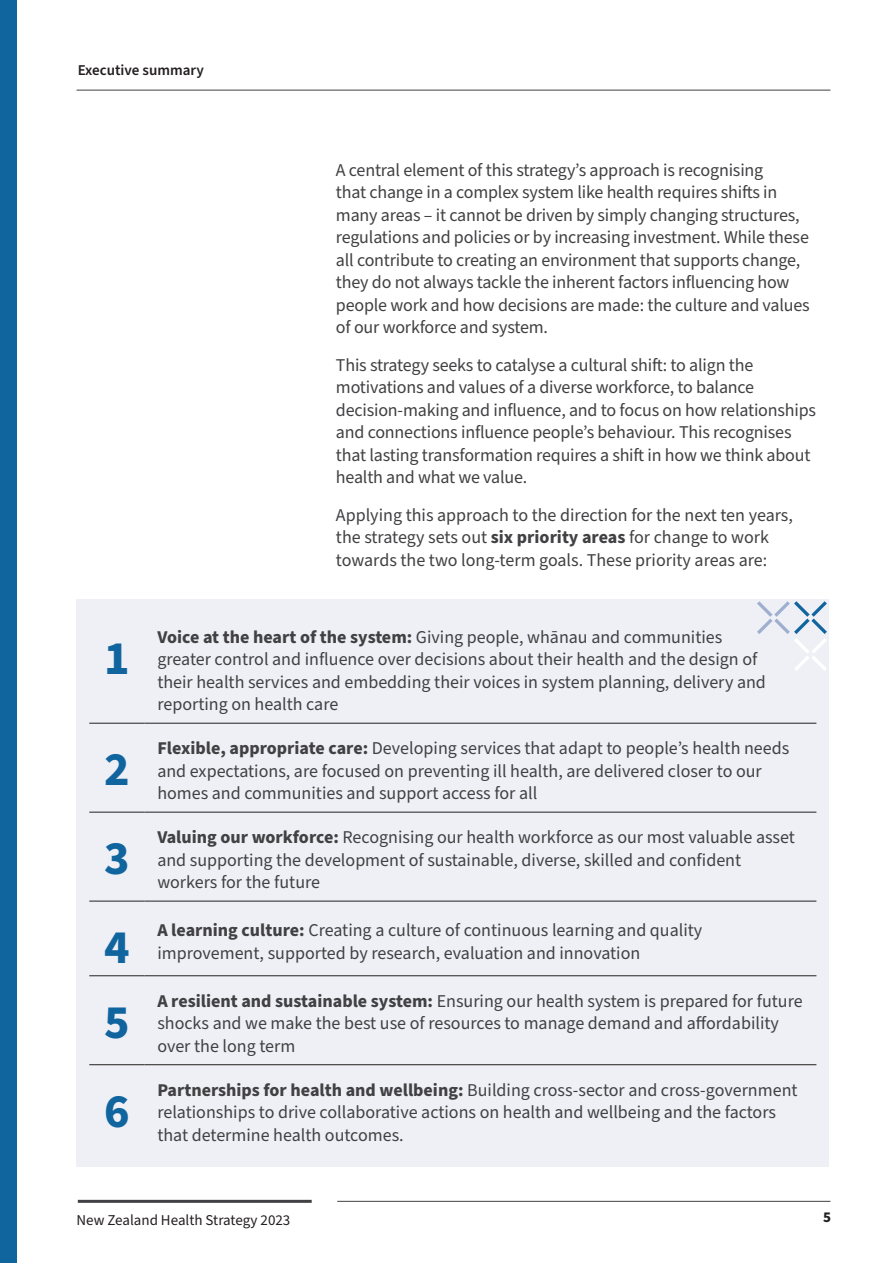
<style>
.page{position:relative;width:893px;height:1263px;background:#fff}
.page>*{position:absolute;margin:0;border:0;box-sizing:border-box;transform-origin:0 0}
.t1{font:700 48px "Source Sans Pro";color:#11659f}
.body_copy{font:18px/22.5px "Source Sans Pro";letter-spacing:-.01em;color:#414042}
.t2{font:15px "Source Sans Pro";color:#231f20}
.t3{font:600 15px "Source Sans Pro";color:#231f20}
.t4{font:700 15px "Source Sans Pro";color:#231f20}
.s1{font-weight:700}
</style>
<div class="page">
<hr style="left:78px;top:1200px;width:234px;height:3px;background:#414042">
<hr style="left:337px;top:1201px;width:493px;height:1px;background:#414042">
<hr style="left:77px;top:90px;width:753px;height:1px;background:#414042">
<div style="left:77px;top:599px;width:752px;height:567px;background:#eff0f6"></div>
<hr style="left:89px;top:723px;width:56px;height:1px;background:#231f20">
<hr style="left:145px;top:723px;width:671px;height:1px;background:#231f20">
<hr style="left:89px;top:812px;width:56px;height:1px;background:#231f20">
<hr style="left:145px;top:812px;width:671px;height:1px;background:#231f20">
<hr style="left:89px;top:901px;width:56px;height:1px;background:#231f20">
<hr style="left:145px;top:901px;width:671px;height:1px;background:#231f20">
<hr style="left:89px;top:975px;width:56px;height:1px;background:#231f20">
<hr style="left:89px;top:1064px;width:56px;height:1px;background:#231f20">
<hr style="left:145px;top:975px;width:671px;height:1px;background:#231f20">
<hr style="left:145px;top:1064px;width:671px;height:1px;background:#231f20">
<svg style="left:757px;top:601px;width:70px;height:70px"></svg>
<div style="left:0;top:0;width:16px;height:1263px;background:#11659f"></div>
<p class="t3" style="left:78px;top:60px;width:127px">Executive summary</p>
<h1 class="t1" style="left:104px;top:625px;width:27px">1</h1>
<h1 class="t1" style="left:104px;top:736px;width:27px">2</h1>
<h1 class="t1" style="left:104px;top:825px;width:27px">3</h1>
<p class="body_copy" style="left:336px;top:159px;width:475px">A central element of this strategy’s approach is recognising<br>that change in a complex system like health requires shifts in many areas – it cannot be driven by simply changing structures, regulations and policies or by increasing investment. While these all contribute to creating an environment that supports change, they do not always tackle the inherent factors influencing how people work and how decisions are made: the culture and values of our workforce and system.</p>
<p class="body_copy" style="left:336px;top:354px;width:482px">This strategy seeks to catalyse a cultural shift: to align the motivations and values of a diverse workforce, to balance decision-making and influence, and to focus on how relationships and connections influence people’s behaviour. This recognises that lasting transformation requires a shift in how we think about health and what we value.</p>
<p class="body_copy" style="left:336px;top:504px;width:459px">Applying this approach to the direction for the next ten years, the strategy sets out <span class="s1">six priority areas</span> for change to work towards the two long-term goals. These priority areas are:</p>
<p class="body_copy" style="left:157px;top:626px;width:610px"><span class="s1">Voice at the heart of the system:</span> Giving people, whānau and communities greater control and influence over decisions about their health and the design of their health services and embedding their voices in system planning, delivery and reporting on health care</p>
<p class="body_copy" style="left:157px;top:738px;width:633px"><span class="s1">Flexible, appropriate care:</span> Developing services that adapt to people’s health needs and expectations, are focused on preventing ill health, are delivered closer to our homes and communities and support access for all</p>
<p class="body_copy" style="left:157px;top:827px;width:639px"><span class="s1">Valuing our workforce:</span> Recognising our health workforce as our most valuable asset and supporting the development of sustainable, diverse, skilled and confident workers for the future</p>
<h1 class="t1" style="left:104px;top:914px;width:27px">4</h1>
<p class="body_copy" style="left:157px;top:920px;width:547px"><span class="s1">A learning culture:</span> Creating a culture of continuous learning and quality improvement, supported by research, evaluation and innovation</p>
<h1 class="t1" style="left:104px;top:989px;width:27px">5</h1>
<h1 class="t1" style="left:104px;top:1078px;width:27px">6</h1>
<p class="body_copy" style="left:157px;top:990px;width:647px"><span class="s1">A resilient and sustainable system:</span> Ensuring our health system is prepared for future shocks and we make the best use of resources to manage demand and affordability over the long term</p>
<p class="body_copy" style="left:157px;top:1079px;width:642px"><span class="s1">Partnerships for health and wellbeing:</span> Building cross-sector and cross-government relationships to drive collaborative actions on health and wellbeing and the factors that determine health outcomes.</p>
<p class="t2" style="left:77px;top:1210px;width:215px">New Zealand Health Strategy 2023</p>
<p class="t4" style="left:823px;top:1206px;width:9px">5</p>
</div>
